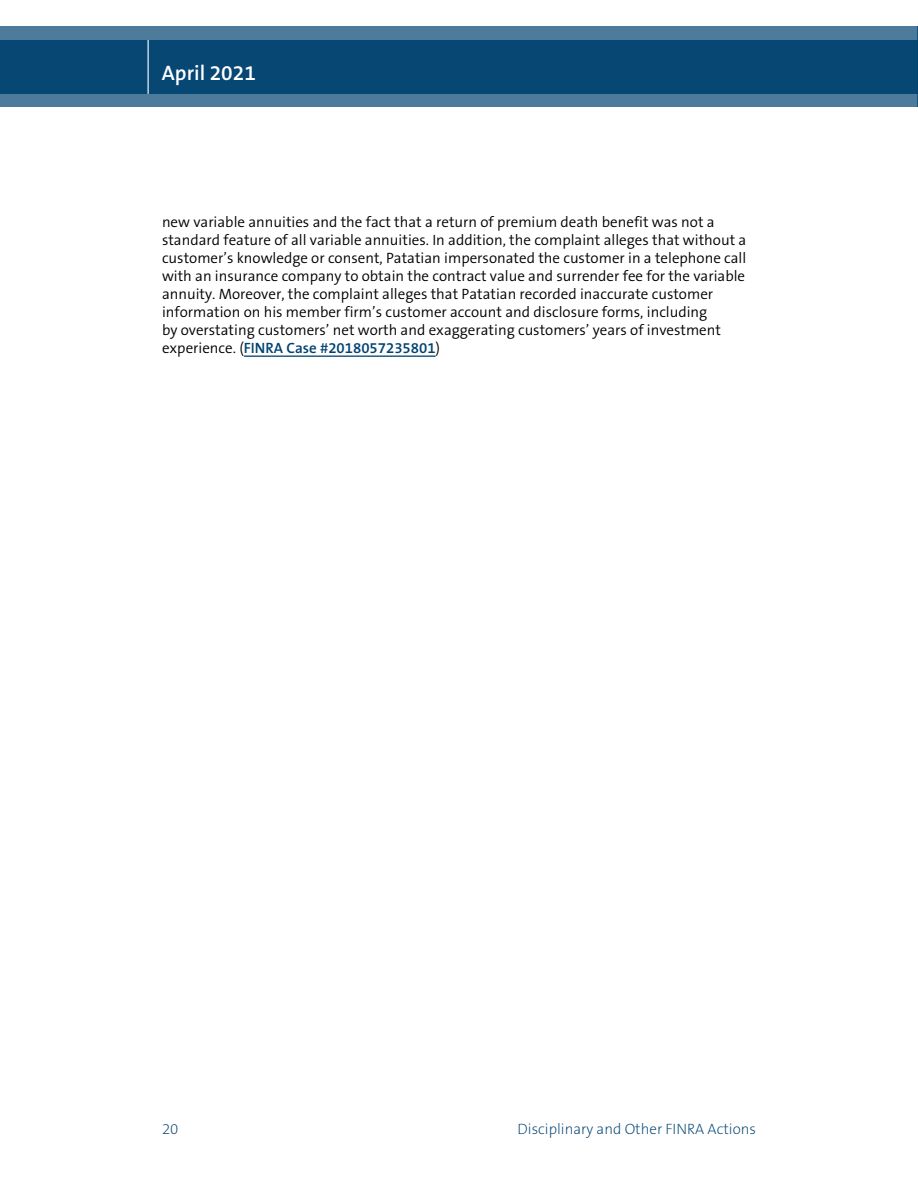
<style>
.page{position:relative;width:918px;height:1188px;background:#fff}
.page>*{position:absolute;margin:0;border:0;box-sizing:border-box;transform-origin:0 0}
.t1{font:600 21px "The Sans B6";color:#fff}
.t2{font:300 15px/18px "The Sans B4";color:#000}
.t3{font:600 15px "The Sans B6";color:#004270}
.t4{font:200 15px "The Sans B2";color:#004270}
.s1{font-family:"The Sans B4";font-weight:300;color:#000}
</style>
<div class="page">
<svg style="left:0;top:26px;width:918px;height:81px;fill:#074774"></svg>
<hr style="left:148px;top:40px;width:1px;height:54px;background:#fff">
<hr style="left:244px;top:356px;width:192px;height:1px;background:#004270">
<h1 class="t1" style="left:162px;top:62px;width:96px">April 2021</h1>
<p class="t2" style="left:162px;top:213px;width:586px">new variable annuities and the fact that a return of premium death benefit was not a standard feature of all variable annuities. In addition, the complaint alleges that without a customer’s knowledge or consent, Patatian impersonated the customer in a telephone call with an insurance company to obtain the contract value and surrender fee for the variable annuity. Moreover, the complaint alleges that Patatian recorded inaccurate customer information on his member firm’s customer account and disclosure forms, including<br>by overstating customers’ net worth and exaggerating customers’ years of investment</p>
<p class="t3" style="left:162px;top:340px;width:280px"><span class="s1">experience. (</span>FINRA Case #2018057235801<span class="s1">)</span></p>
<p class="t4" style="left:162px;top:1121px;width:18px">20</p>
<p class="t4" style="left:518px;top:1121px;width:240px">Disciplinary and Other FINRA Actions</p>
</div>
